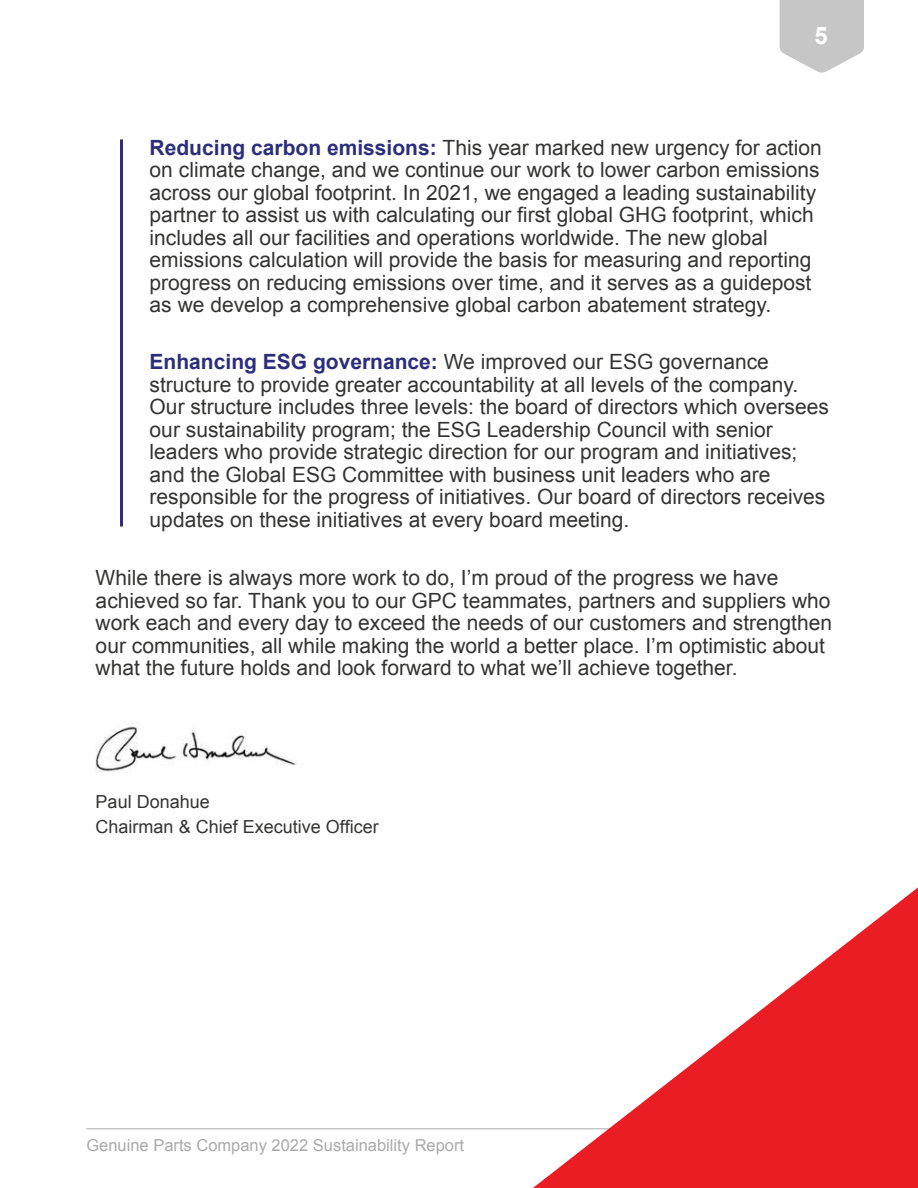
<style>
.page{position:relative;width:918px;height:1188px;background:#fff}
.page>*{position:absolute;margin:0;border:0;box-sizing:border-box;transform-origin:0 0}
.t1{font:700 24px "Arial";color:#fff}
.t2{font:21px/22.5px "Arial";color:#343433}
.t3{font:18px/25.5px "Arial";color:#343433}
.t4{font:16.5px "Arial";color:#aaaaab}
.s1{font-weight:700;color:#2b2e7d}
</style>
<div class="page">
<svg style="left:780px;top:0;width:84px;height:73px"></svg>
<hr style="left:86px;top:1128px;width:754px;height:2px;background:#c6c6c7">
<svg style="left:533px;top:887px;width:385px;height:301px"></svg>
<img style="left:96px;top:723px;width:201px;height:49px">
<hr style="left:120px;top:139px;width:3px;height:387px;background:#2b2e7d">
<p class="t1" style="left:814px;top:19px;width:15px">5</p>
<p class="t2" style="left:150px;top:136px;width:674px"><span class="s1">Reducing carbon emissions:</span> This year marked new urgency for action on climate change, and we continue our work to lower carbon emissions across our global footprint. In 2021, we engaged a leading sustainability partner to assist us with calculating our first global GHG footprint, which includes all our facilities and operations worldwide. The new global emissions calculation will provide the basis for measuring and reporting progress on reducing emissions over time, and it serves as a guidepost as we develop a comprehensive global carbon abatement strategy.</p>
<p class="t2" style="left:150px;top:351px;width:681px"><span class="s1">Enhancing ESG governance:</span> We improved our ESG governance structure to provide greater accountability at all levels of the company.<br>Our structure includes three levels: the board of directors which oversees our sustainability program; the ESG Leadership Council with senior leaders who provide strategic direction for our program and initiatives; and the Global ESG Committee with business unit leaders who are responsible for the progress of initiatives. Our board of directors receives updates on these initiatives at every board meeting.</p>
<p class="t2" style="left:96px;top:567px;width:738px">While there is always more work to do, I’m proud of the progress we have achieved so far. Thank you to our GPC teammates, partners and suppliers who work each and every day to exceed the needs of our customers and strengthen our communities, all while making the world a better place. I’m optimistic about what the future holds and look forward to what we’ll achieve together.</p>
<p class="t3" style="left:96px;top:789px;width:285px">Paul Donahue<br>Chairman &amp; Chief Executive Officer</p>
<p class="t4" style="left:86px;top:1134px;width:379px">Genuine Parts Company 2022 Sustainability Report</p>
</div>
